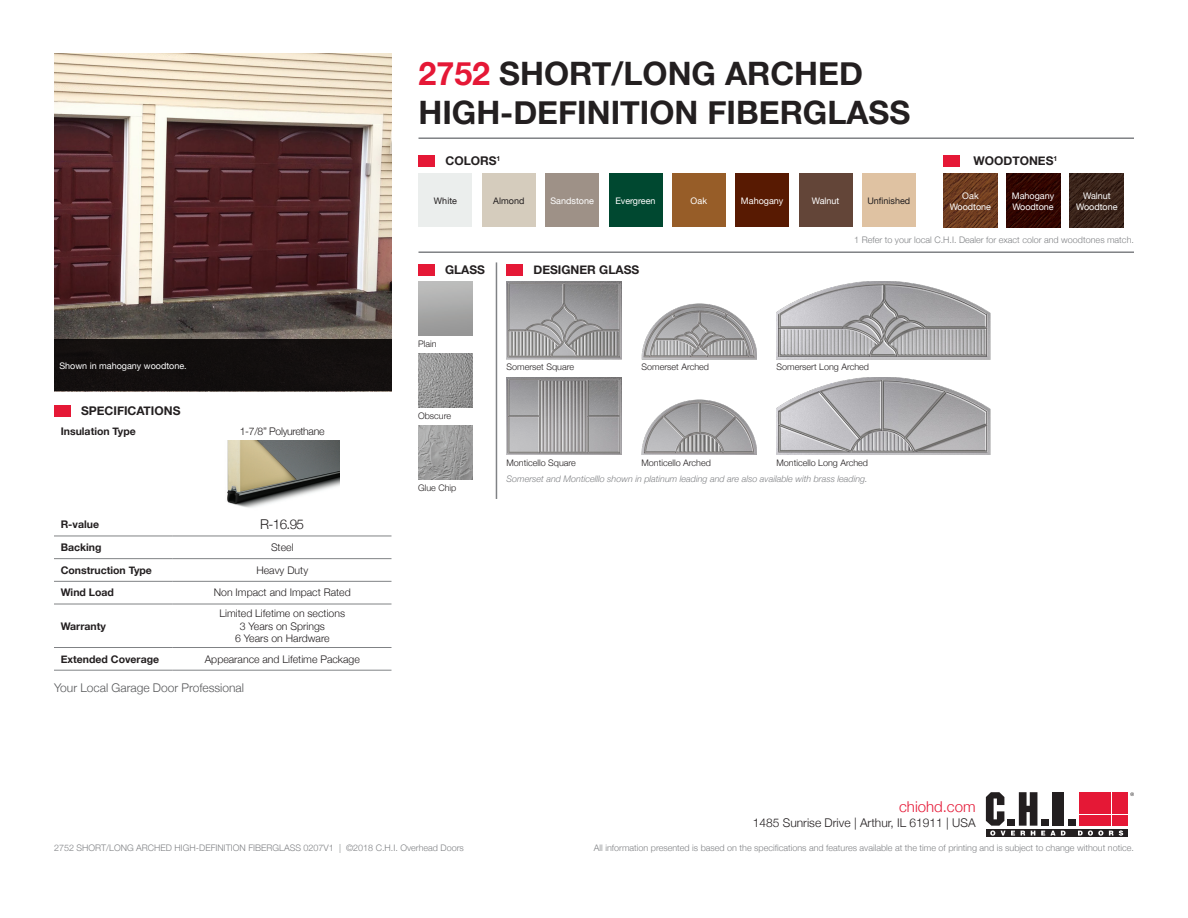
<style>
.page{position:relative;width:1188px;height:918px;background:#fff}
.page>*{position:absolute;margin:0;border:0;box-sizing:border-box;transform-origin:0 0}
.t1{font:700 32.25px/38.7px "Helvetica Neue";color:#231f20}
.t2{font:300 15px "Helvetica Neue";color:#e51836}
.t3{font:300 13.5px "Helvetica Neue";color:#231f20}
.t4{font:700 12px "Helvetica Neue";color:#231f20}
.t5{font:300 12px "Helvetica Neue";color:#231f20}
.t6{font:300 12px "Helvetica Neue";color:#57585a}
.t7{font:300 10.5px/12.6px "Helvetica Neue";color:#231f20;text-align:center}
.t8{font:700 10.5px "Helvetica Neue";color:#231f20}
.t9{font:300 10.5px "Helvetica Neue";letter-spacing:-.03em;color:#231f20}
.t10{font:300 9px "Helvetica Neue";color:#808285}
.t11{font:300 9px "Helvetica Neue";color:#231f20}
.t12{font:9px/10.8px "Helvetica Neue";color:#fff;text-align:center}
.t13{font:italic 300 9px "Helvetica Neue";color:#808285}
.t14{font:9px "Helvetica Neue";color:#231f20}
.s1{color:#e51836}
</style>
<div class="page">
<svg style="left:986px;top:829px;width:142px;height:8px"></svg>
<div style="left:1113px;top:815px;width:15px;height:11px;background:#e51836"></div>
<div style="left:1096px;top:804px;width:15px;height:10px;background:#e51836"></div>
<div style="left:1113px;top:804px;width:15px;height:10px;background:#e51836"></div>
<div style="left:1096px;top:815px;width:15px;height:11px;background:#e51836"></div>
<div style="left:1079px;top:815px;width:15px;height:11px;background:#e51836"></div>
<div style="left:1079px;top:804px;width:15px;height:10px;background:#e51836"></div>
<div style="left:1079px;top:792px;width:15px;height:10px;background:#e51836"></div>
<div style="left:1096px;top:792px;width:15px;height:10px;background:#e51836"></div>
<div style="left:1113px;top:792px;width:15px;height:10px;background:#e51836"></div>
<div style="left:1068px;top:819px;width:7px;height:7px;background:#231f20"></div>
<svg style="left:986px;top:792px;width:80px;height:44px"></svg>
<svg style="left:1078px;top:831px;width:25px;height:5px"></svg>
<svg style="left:1109px;top:831px;width:14px;height:5px"></svg>
<svg style="left:1130px;top:792px;width:4px;height:4px"></svg>
<img style="left:54px;top:54px;width:338px;height:285px">
<div style="left:54px;top:339px;width:338px;height:52px;background:#120f0e"></div>
<div style="left:54px;top:406px;width:16px;height:11px;background:#e51836"></div>
<hr style="left:54px;top:581px;width:119px;height:1px;background:#808285">
<hr style="left:173px;top:581px;width:219px;height:1px;background:#808285">
<hr style="left:54px;top:604px;width:119px;height:1px;background:#808285">
<hr style="left:173px;top:604px;width:219px;height:1px;background:#808285">
<hr style="left:54px;top:647px;width:119px;height:1px;background:#808285">
<hr style="left:173px;top:647px;width:219px;height:1px;background:#808285">
<hr style="left:54px;top:670px;width:119px;height:1px;background:#808285">
<hr style="left:173px;top:670px;width:219px;height:1px;background:#808285">
<hr style="left:54px;top:536px;width:119px;height:1px;background:#808285">
<hr style="left:173px;top:536px;width:219px;height:1px;background:#808285">
<hr style="left:54px;top:558px;width:119px;height:1px;background:#808285">
<hr style="left:173px;top:558px;width:219px;height:1px;background:#808285">
<img style="left:227px;top:440px;width:113px;height:68px">
<img style="left:507px;top:281px;width:115px;height:78px">
<img style="left:642px;top:303px;width:115px;height:56px">
<img style="left:777px;top:281px;width:213px;height:78px">
<img style="left:507px;top:377px;width:115px;height:78px">
<img style="left:642px;top:399px;width:115px;height:56px">
<img style="left:777px;top:377px;width:213px;height:78px">
<div style="left:507px;top:264px;width:16px;height:12px;background:#e51836"></div>
<hr style="left:496px;top:262px;width:1px;height:237px;background:#808285">
<img style="left:418px;top:354px;width:54px;height:54px">
<img style="left:418px;top:426px;width:54px;height:54px">
<div style="left:418px;top:264px;width:16px;height:12px;background:#e51836"></div>
<hr style="left:418px;top:137px;width:716px;height:2px;background:#808285">
<hr style="left:418px;top:251px;width:716px;height:2px;background:#808285">
<div style="left:418px;top:156px;width:17px;height:11px;background:#e51836"></div>
<div style="left:944px;top:156px;width:16px;height:11px;background:#e51836"></div>
<div style="left:418px;top:173px;width:54px;height:54px;background:#ebeeed"></div>
<div style="left:482px;top:173px;width:54px;height:54px;background:#d5ccbd"></div>
<div style="left:545px;top:173px;width:54px;height:54px;background:#9e9187"></div>
<div style="left:609px;top:173px;width:54px;height:54px;background:#004830"></div>
<div style="left:672px;top:173px;width:54px;height:54px;background:#975d28"></div>
<div style="left:799px;top:173px;width:54px;height:54px;background:#634538"></div>
<div style="left:862px;top:173px;width:54px;height:54px;background:#dfc2a2"></div>
<div style="left:735px;top:173px;width:54px;height:54px;background:#581a02"></div>
<img style="left:1070px;top:173px;width:54px;height:54px">
<img style="left:1006px;top:173px;width:54px;height:54px">
<img style="left:944px;top:173px;width:54px;height:54px">
<p class="t1" style="left:418px;top:55px;width:494px"><span class="s1">2752</span> SHORT/LONG ARCHED<br>HIGH-DEFINITION FIBERGLASS</p>
<p class="t4" style="left:446px;top:152px;width:57px">COLORS<sup>1</sup></p>
<p class="t4" style="left:974px;top:152px;width:85px">WOODTONES<sup>1</sup></p>
<p class="t14" style="left:434px;top:195px;width:25px">White</p>
<p class="t14" style="left:493px;top:195px;width:33px">Almond</p>
<p class="t12" style="left:550px;top:196px;width:45px">Sandstone</p>
<p class="t12" style="left:615px;top:196px;width:42px">Evergreen</p>
<p class="t12" style="left:691px;top:196px;width:18px">Oak</p>
<p class="t12" style="left:741px;top:196px;width:44px">Mahogany</p>
<p class="t12" style="left:812px;top:196px;width:29px">Walnut</p>
<p class="t14" style="left:867px;top:195px;width:44px">Unfinished</p>
<p class="t12" style="left:1013px;top:191px;width:43px">Walnut<br>Woodtone</p>
<p class="t12" style="left:1076px;top:191px;width:43px">Walnut<br>Woodtone</p>
<p class="t12" style="left:962px;top:191px;width:18px">Oak</p>
<p class="t12" style="left:1012px;top:191px;width:44px">Mahogany</p>
<p class="t12" style="left:950px;top:202px;width:43px">Woodtone</p>
<p class="t10" style="left:854px;top:233px;width:281px">1 Refer to your local C.H.I. Dealer for exact color and woodtones match.</p>
<p class="t12" style="left:59px;top:361px;width:129px">Shown in mahogany woodtone.</p>
<p class="t4" style="left:81px;top:402px;width:101px">SPECIFICATIONS</p>
<p class="t8" style="left:61px;top:423px;width:77px">Insulation Type</p>
<p class="t9" style="left:240px;top:422px;width:86px">1-7/8” Polyurethane</p>
<p class="t8" style="left:61px;top:516px;width:40px">R-value</p>
<p class="t3" style="left:260px;top:514px;width:45px">R-16.95</p>
<p class="t8" style="left:61px;top:539px;width:42px">Backing</p>
<p class="t7" style="left:271px;top:540px;width:24px">Steel</p>
<p class="t8" style="left:61px;top:562px;width:93px">Construction Type</p>
<p class="t7" style="left:256px;top:563px;width:53px">Heavy Duty</p>
<p class="t8" style="left:61px;top:584px;width:55px">Wind Load</p>
<p class="t7" style="left:214px;top:586px;width:138px">Non Impact and Impact Rated</p>
<p class="t8" style="left:61px;top:618px;width:47px">Warranty</p>
<p class="t7" style="left:220px;top:606px;width:127px">Limited Lifetime on sections<br>3 Years on Springs<br>6 Years on Hardware</p>
<p class="t8" style="left:61px;top:651px;width:100px">Extended Coverage</p>
<p class="t7" style="left:205px;top:652px;width:157px">Appearance and Lifetime Package</p>
<p class="t6" style="left:54px;top:679px;width:192px">Your Local Garage Door Professional</p>
<p class="t4" style="left:445px;top:260px;width:42px">GLASS</p>
<p class="t4" style="left:534px;top:260px;width:107px">DESIGNER GLASS</p>
<p class="t11" style="left:418px;top:336px;width:20px">Plain</p>
<p class="t11" style="left:418px;top:408px;width:35px">Obscure</p>
<p class="t11" style="left:418px;top:480px;width:40px">Glue Chip</p>
<p class="t11" style="left:507px;top:359px;width:69px">Somerset Square</p>
<p class="t11" style="left:642px;top:359px;width:69px">Somerset Arched</p>
<p class="t11" style="left:777px;top:359px;width:94px">Somersert Long Arched</p>
<p class="t11" style="left:507px;top:455px;width:71px">Monticello Square</p>
<p class="t11" style="left:642px;top:455px;width:71px">Monticello Arched</p>
<p class="t11" style="left:777px;top:455px;width:93px">Monticello Long Arched</p>
<p class="t13" style="left:507px;top:472px;width:363px">Somerset and Monticelllo shown in platinum leading and are also available with brass leading.</p>
<p class="t2" style="left:899px;top:795px;width:78px">chiohd.com</p>
<p class="t5" style="left:753px;top:813px;width:224px">1485 Sunrise Drive | Arthur, IL 61911 | USA</p>
<p class="t10" style="left:54px;top:840px;width:411px">2752 SHORT/LONG ARCHED HIGH-DEFINITION FIBERGLASS 0207V1 | ©2018 C.H.I. Overhead Doors</p>
<p class="t10" style="left:594px;top:840px;width:542px">All information presented is based on the specifications and features available at the time of printing and is subject to change without notice.</p>
</div>
